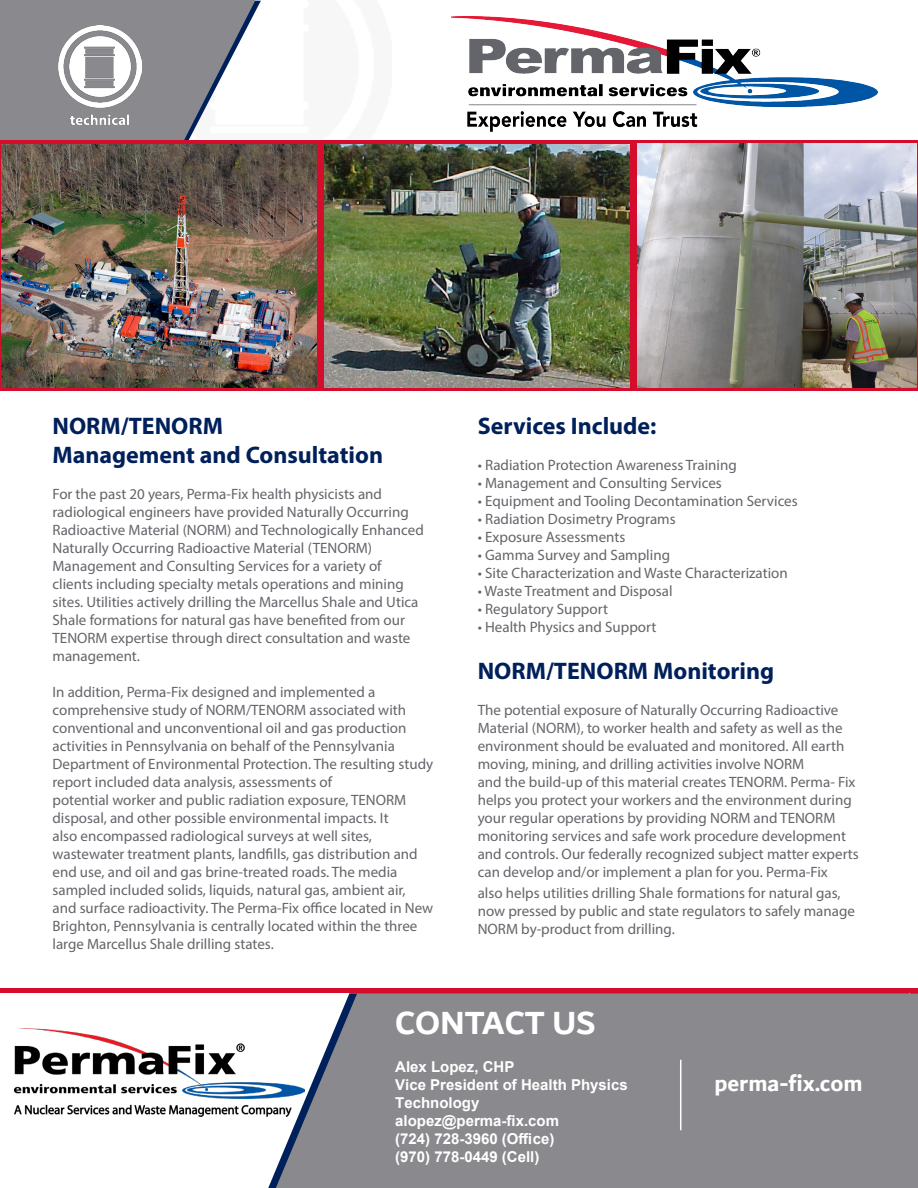
<style>
.page{position:relative;width:918px;height:1188px;background:#fff}
.page>*{position:absolute;margin:0;border:0;box-sizing:border-box;transform-origin:0 0}
.t1{font:700 34.5px "Dubai";color:#fff}
.t2{font:700 24px "Myriad Pro";color:#00205b}
.t3{font:700 24px "Dubai";color:#fff}
.t4{font:15px/18px "Myriad Pro";color:#63656a}
.t5{font:700 15px/18px "Arial";color:#fff}
</style>
<div class="page">
<svg style="left:0;top:0;width:261px;height:141px"></svg>
<img style="left:58px;top:25px;width:83px;height:100px">
<div style="left:0;top:141px;width:918px;height:250px;background:#d30d2b"></div>
<div style="left:0;top:988px;width:918px;height:200px;background:linear-gradient(to right,#d30d2b,#d30d2b)"></div>
<div style="left:0;top:994px;width:909px;height:194px;background:#fff"></div>
<img style="left:15px;top:1029px;width:253px;height:87px">
<div style="left:276px;top:994px;width:642px;height:194px;background:#8a8a8e"></div>
<hr style="left:687px;top:1087px;width:1px;height:75px;background:#8a8a8e">
<img style="left:451px;top:17px;width:427px;height:114px">
<img style="left:324px;top:144px;width:306px;height:243px">
<img style="left:1px;top:145px;width:316px;height:243px">
<img style="left:637px;top:144px;width:280px;height:243px">
<hr style="left:680px;top:1060px;width:1px;height:70px;background:#fff">
<p class="t2" style="left:52px;top:410px;width:172px">NORM/TENORM</p>
<p class="t2" style="left:52px;top:439px;width:332px">Management and Consultation</p>
<p class="t4" style="left:52px;top:484px;width:373px">For the past 20 years, Perma-Fix health physicists and radiological engineers have provided Naturally Occurring Radioactive Material (NORM) and Technologically Enhanced Naturally Occurring Radioactive Material (TENORM)<br>Management and Consulting Services for a variety of clients including specialty metals operations and mining sites. Utilities actively drilling the Marcellus Shale and Utica Shale formations for natural gas have benefited from our TENORM expertise through direct consultation and waste management.</p>
<p class="t4" style="left:52px;top:682px;width:382px">In addition, Perma-Fix designed and implemented a comprehensive study of NORM/TENORM associated with conventional and unconventional oil and gas production activities in Pennsylvania on behalf of the Pennsylvania Department of Environmental Protection. The resulting study report included data analysis, assessments of</p>
<p class="t4" style="left:52px;top:790px;width:355px">potential worker and public radiation exposure, TENORM disposal, and other possible environmental impacts. It</p>
<p class="t4" style="left:52px;top:826px;width:367px">also encompassed radiological surveys at well sites, wastewater treatment plants, landfills, gas distribution and</p>
<p class="t4" style="left:52px;top:862px;width:355px">end use, and oil and gas brine-treated roads. The media sampled included solids, liquids, natural gas, ambient air,</p>
<p class="t4" style="left:52px;top:898px;width:382px">and surface radioactivity. The Perma-Fix office located in New<br>Brighton, Pennsylvania is centrally located within the three large Marcellus Shale drilling states.</p>
<p class="t2" style="left:478px;top:410px;width:180px">Services Include:</p>
<p class="t4" style="left:478px;top:456px;width:261px">• Radiation Protection Awareness Training</p>
<p class="t4" style="left:478px;top:474px;width:246px">• Management and Consulting Services</p>
<p class="t4" style="left:478px;top:492px;width:322px">• Equipment and Tooling Decontamination Services</p>
<p class="t4" style="left:478px;top:510px;width:200px">• Radiation Dosimetry Programs</p>
<p class="t4" style="left:478px;top:528px;width:149px">• Exposure Assessments</p>
<p class="t4" style="left:478px;top:546px;width:194px">• Gamma Survey and Sampling</p>
<p class="t4" style="left:478px;top:564px;width:312px">• Site Characterization and Waste Characterization</p>
<p class="t4" style="left:478px;top:582px;width:196px">• Waste Treatment and Disposal</p>
<p class="t4" style="left:478px;top:600px;width:132px">• Regulatory Support</p>
<p class="t4" style="left:478px;top:618px;width:180px">• Health Physics and Support</p>
<p class="t2" style="left:478px;top:655px;width:298px">NORM/TENORM Monitoring</p>
<p class="t4" style="left:478px;top:700px;width:368px">The potential exposure of Naturally Occurring Radioactive Material (NORM), to worker health and safety as well as the environment should be evaluated and monitored. All earth moving, mining, and drilling activities involve NORM</p>
<p class="t4" style="left:478px;top:772px;width:383px">and the build-up of this material creates TENORM. Perma- Fix helps you protect your workers and the environment during your regular operations by providing NORM and TENORM monitoring services and safe work procedure development and controls. Our federally recognized subject matter experts can develop and/or implement a plan for you. Perma-Fix</p>
<p class="t4" style="left:478px;top:884px;width:379px">also helps utilities drilling Shale formations for natural gas, now pressed by public and state regulators to safely manage<br>NORM by-product from drilling.</p>
<p class="t1" style="left:395px;top:1002px;width:202px">CONTACT US</p>
<p class="t5" style="left:395px;top:1058px;width:234px">Alex Lopez, CHP<br>Vice President of Health Physics<br>Technology alopez@perma-fix.com<br>(724) 728-3960 (Office)<br>(970) 778-0449 (Cell)</p>
<p class="t3" style="left:714px;top:1068px;width:150px">perma-fix.com</p>
</div>
